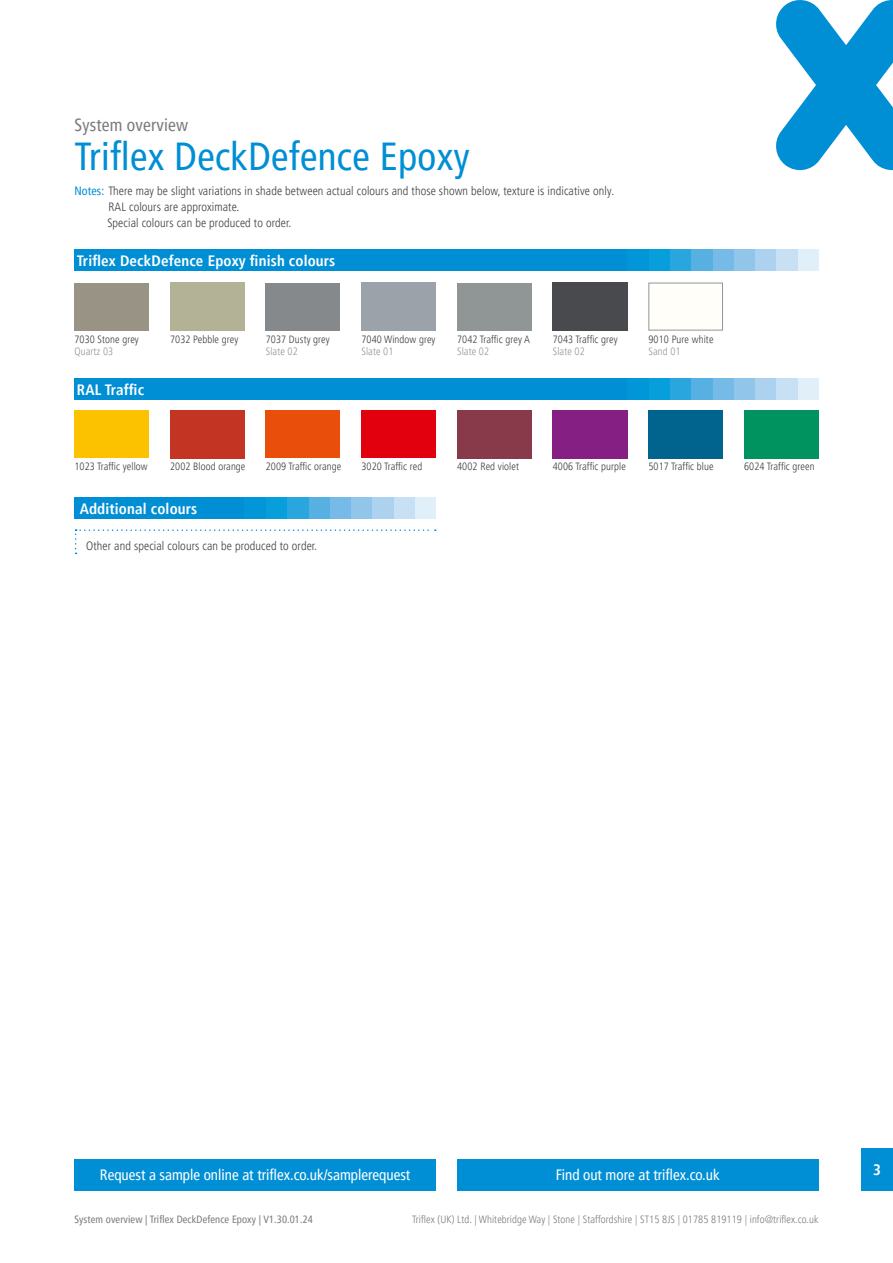
<style>
.page{position:relative;width:893px;height:1263px;background:#fff}
.page>*{position:absolute;margin:0;border:0;box-sizing:border-box;transform-origin:0 0}
.t1{font:condensed 39px "Frutiger LT Pro";letter-spacing:.01em;color:#008fd5}
.t2{font:condensed 17.55px "Frutiger LT Pro";letter-spacing:.01em;color:#7a7c7f}
.System_Build-up_Points{font:condensed 15px "Frutiger LT Pro";color:#fff}
.t3{font:700 condensed 15px "Frutiger LT Pro";letter-spacing:.01em;color:#fff}
.t4{font:300 condensed 12px/15.9px "Frutiger LT Pro";letter-spacing:.01em;color:#3e3e3f}
.t5{font:300 condensed 10.5px/12.6px "Frutiger LT Pro";letter-spacing:.01em;color:#3e3e3f}
.t6{font:300 condensed 10.5px "Frutiger LT Pro";letter-spacing:.01em;color:#7a7c7f}
.t7{font:condensed 10.5px "Frutiger LT Pro";letter-spacing:.01em;color:#7a7c7f}
.t8{font:300 condensed 10.5px "Frutiger LT Pro";letter-spacing:.01em;color:#939598}
.s1{font-weight:400;color:#008fd5}
.s2{color:#939598}
</style>
<div class="page">
<svg style="left:75px;top:529px;width:361px;height:25px"></svg>
<div style="left:74px;top:497px;width:181px;height:22px;background:#008fd5"></div>
<div style="left:415px;top:497px;width:21px;height:22px;background:#e1eff9"></div>
<div style="left:393px;top:497px;width:22px;height:22px;background:#c7e0f3"></div>
<div style="left:372px;top:497px;width:21px;height:22px;background:#acd2ef"></div>
<div style="left:351px;top:497px;width:21px;height:22px;background:#92c5ea"></div>
<div style="left:330px;top:497px;width:21px;height:22px;background:#76bae7"></div>
<div style="left:308px;top:497px;width:22px;height:22px;background:#57b0e2"></div>
<div style="left:287px;top:497px;width:21px;height:22px;background:#2aa6de"></div>
<div style="left:266px;top:497px;width:21px;height:22px;background:#069edb"></div>
<div style="left:244px;top:497px;width:22px;height:22px;background:#0096d8"></div>
<div style="left:74px;top:378px;width:745px;height:22px;background:#008fd5"></div>
<div style="left:797px;top:378px;width:22px;height:22px;background:#e1eff9"></div>
<div style="left:776px;top:378px;width:21px;height:22px;background:#c7e0f3"></div>
<div style="left:755px;top:378px;width:21px;height:22px;background:#acd2ef"></div>
<div style="left:733px;top:378px;width:22px;height:22px;background:#92c5ea"></div>
<div style="left:712px;top:378px;width:21px;height:22px;background:#76bae7"></div>
<div style="left:691px;top:378px;width:21px;height:22px;background:#57b0e2"></div>
<div style="left:670px;top:378px;width:21px;height:22px;background:#2aa6de"></div>
<div style="left:648px;top:378px;width:22px;height:22px;background:#069edb"></div>
<div style="left:627px;top:378px;width:21px;height:22px;background:#0096d8"></div>
<div style="left:266px;top:283px;width:74px;height:47px;background:#85898b"></div>
<div style="left:648px;top:410px;width:75px;height:48px;background:#00648e"></div>
<div style="left:74px;top:410px;width:75px;height:48px;background:#fcc200"></div>
<div style="left:266px;top:410px;width:74px;height:48px;background:#e94e0b"></div>
<div style="left:648px;top:283px;width:75px;height:47px;background:#fffef8;border:1px solid #939598"></div>
<div style="left:361px;top:410px;width:75px;height:48px;background:#e2000e"></div>
<div style="left:457px;top:410px;width:74px;height:48px;background:#883a4a"></div>
<div style="left:553px;top:410px;width:74px;height:48px;background:#851f83"></div>
<div style="left:744px;top:410px;width:75px;height:48px;background:#009360"></div>
<div style="left:74px;top:283px;width:75px;height:47px;background:#999385"></div>
<div style="left:457px;top:283px;width:74px;height:47px;background:#8f9695"></div>
<div style="left:553px;top:283px;width:74px;height:47px;background:#484a4d"></div>
<div style="left:170px;top:410px;width:74px;height:48px;background:#c33422"></div>
<svg style="left:776px;top:0;width:117px;height:170px"></svg>
<div style="left:861px;top:1148px;width:32px;height:43px;background:#008fd5"></div>
<div style="left:74px;top:1159px;width:362px;height:32px;background:#008fd5"></div>
<div style="left:457px;top:1159px;width:362px;height:32px;background:#008fd5"></div>
<div style="left:74px;top:250px;width:745px;height:21px;background:#008fd5"></div>
<div style="left:797px;top:250px;width:22px;height:21px;background:#e1eff9"></div>
<div style="left:776px;top:250px;width:21px;height:21px;background:#c7e0f3"></div>
<div style="left:755px;top:250px;width:21px;height:21px;background:#acd2ef"></div>
<div style="left:733px;top:250px;width:22px;height:21px;background:#92c5ea"></div>
<div style="left:712px;top:250px;width:21px;height:21px;background:#76bae7"></div>
<div style="left:691px;top:250px;width:21px;height:21px;background:#57b0e2"></div>
<div style="left:670px;top:250px;width:21px;height:21px;background:#2aa6de"></div>
<div style="left:648px;top:250px;width:22px;height:21px;background:#069edb"></div>
<div style="left:627px;top:250px;width:21px;height:21px;background:#0096d8"></div>
<p class="t2" style="left:74px;top:115px;width:115px">System overview</p>
<p class="t1" style="left:74px;top:134px;width:397px">Triflex DeckDefence Epoxy</p>
<p class="t4" style="left:74px;top:183px;width:542px"><span class="s1">Notes:</span> There may be slight variations in shade between actual colours and those shown below, texture is indicative only.</p>
<p class="t4" style="left:107px;top:199px;width:185px">RAL colours are approximate.<br>Special colours can be produced to order.</p>
<p class="t3" style="left:77px;top:252px;width:260px">Triflex DeckDefence Epoxy finish colours</p>
<p class="t5" style="left:74px;top:333px;width:66px">7030 Stone grey</p>
<p class="t8" style="left:74px;top:346px;width:40px">Quartz 03</p>
<p class="t3" style="left:77px;top:381px;width:69px">RAL Traffic</p>
<p class="t5" style="left:170px;top:333px;width:70px">7032 Pebble grey</p>
<p class="t5" style="left:457px;top:333px;width:74px">7042 Traffic grey A<br><span class="s2">Slate 02</span></p>
<p class="t5" style="left:553px;top:333px;width:66px">7043 Traffic grey<br><span class="s2">Slate 02</span></p>
<p class="t5" style="left:361px;top:333px;width:76px">7040 Window grey<br><span class="s2">Slate 01</span></p>
<p class="t5" style="left:266px;top:333px;width:66px">7037 Dusty grey</p>
<p class="t8" style="left:266px;top:346px;width:34px">Slate 02</p>
<p class="t5" style="left:648px;top:333px;width:66px">9010 Pure white</p>
<p class="t8" style="left:648px;top:346px;width:34px">Sand 01</p>
<p class="t5" style="left:74px;top:461px;width:75px">1023 Traffic yellow</p>
<p class="t5" style="left:266px;top:460px;width:77px">2009 Traffic orange</p>
<p class="t5" style="left:648px;top:460px;width:67px">5017 Traffic blue</p>
<p class="t5" style="left:361px;top:460px;width:62px">3020 Traffic red</p>
<p class="t5" style="left:457px;top:460px;width:63px">4002 Red violet</p>
<p class="t5" style="left:553px;top:460px;width:75px">4006 Traffic purple</p>
<p class="t5" style="left:744px;top:460px;width:72px">6024 Traffic green</p>
<p class="t5" style="left:170px;top:460px;width:77px">2002 Blood orange</p>
<p class="t3" style="left:80px;top:500px;width:119px">Additional colours</p>
<p class="t4" style="left:86px;top:538px;width:232px">Other and special colours can be produced to order.</p>
<p class="System_Build-up_Points" style="left:100px;top:1166px;width:312px">Request a sample online at triflex.co.uk/samplerequest</p>
<p class="System_Build-up_Points" style="left:556px;top:1166px;width:165px">Find out more at triflex.co.uk</p>
<p class="t7" style="left:74px;top:1213px;width:240px">System overview | Triflex DeckDefence Epoxy | V1.30.01.24</p>
<p class="t6" style="left:412px;top:1213px;width:408px">Triflex (UK) Ltd. | Whitebridge Way | Stone | Staffordshire | ST15 8JS | 01785 819119 | info@triflex.co.uk</p>
<p class="t3" style="left:873px;top:1161px;width:9px">3</p>
</div>
